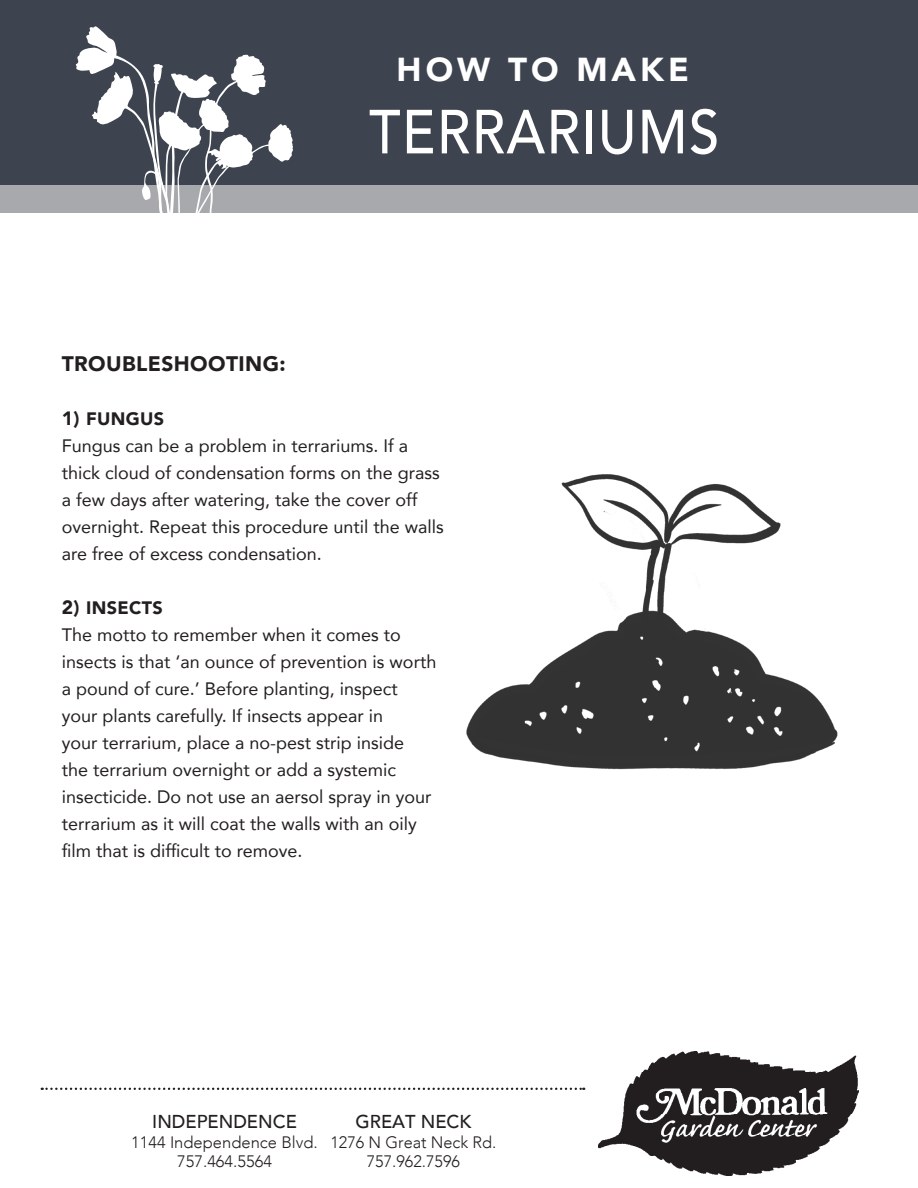
<style>
.page{position:relative;width:918px;height:1188px;background:#fff}
.page>*{position:absolute;margin:0;border:0;box-sizing:border-box;transform-origin:0 0}
.Title_1{font:500 61.5px "Avenir";letter-spacing:.025em;color:#fff;scale:.89 1}
.t1{font:900 33.15px "Avenir";letter-spacing:.12em;color:#fff}
.Heading_1{font:900 21px "Avenir";letter-spacing:.02em;color:#231f20}
.t2{font:500 18.6px "Avenir";color:#231f20}
.Body_Text{font:18px/27px "Avenir";color:#231f20}
.Heading_1-2{font:900 18px "Avenir";letter-spacing:.02em;color:#231f20}
.address{font:300 16.5px/19.8px "Avenir";color:#231f20;text-align:center}
.s1{font-size:19.2px}
</style>
<div class="page">
<div style="left:0;top:0;width:918px;height:186px;background:#3e444f"></div>
<div style="left:0;top:185px;width:918px;height:27px;background:#a8a9ad"></div>
<img style="left:599px;top:1051px;width:260px;height:124px">
<svg style="left:42px;top:1088px;width:542px;height:2px"></svg>
<svg style="left:75px;top:26px;width:218px;height:187px"></svg>
<img style="left:466px;top:474px;width:372px;height:296px">
<p class="t1" style="left:397px;top:41px;width:294px">HOW TO MAKE</p>
<p class="Title_1" style="left:369px;top:79px;width:395px">TERRARIUMS</p>
<p class="Heading_1" style="left:62px;top:346px;width:225px">TROUBLESHOOTING:</p>
<p class="Heading_1-2" style="left:62px;top:404px;width:104px"><span class="s1">1)</span> FUNGUS</p>
<p class="Body_Text" style="left:62px;top:432px;width:384px">Fungus can be a problem in terrariums. If a thick cloud of condensation forms on the grass a few days after watering, take the cover off overnight. Repeat this procedure until the walls are free of excess condensation.</p>
<p class="Heading_1-2" style="left:62px;top:593px;width:103px"><span class="s1">2)</span> INSECTS</p>
<p class="Body_Text" style="left:62px;top:621px;width:376px">The motto to remember when it comes to insects is that ‘an ounce of prevention is worth a pound of cure.’ Before planting, inspect your plants carefully. If insects appear in<br>your terrarium, place a no-pest strip inside<br>the terrarium overnight or add a systemic insecticide. Do not use an aersol spray in your terrarium as it will coat the walls with an oily film that is difficult to remove.</p>
<p class="t2" style="left:152px;top:1105px;width:146px">INDEPENDENCE</p>
<p class="address" style="left:131px;top:1132px;width:188px">1144 Independence Blvd.<br>757.464.5564</p>
<p class="t2" style="left:356px;top:1105px;width:117px">GREAT NECK</p>
<p class="address" style="left:330px;top:1132px;width:168px">1276 N Great Neck Rd.</p>
<p class="address" style="left:367px;top:1152px;width:95px">757.962.7596</p>
</div>
